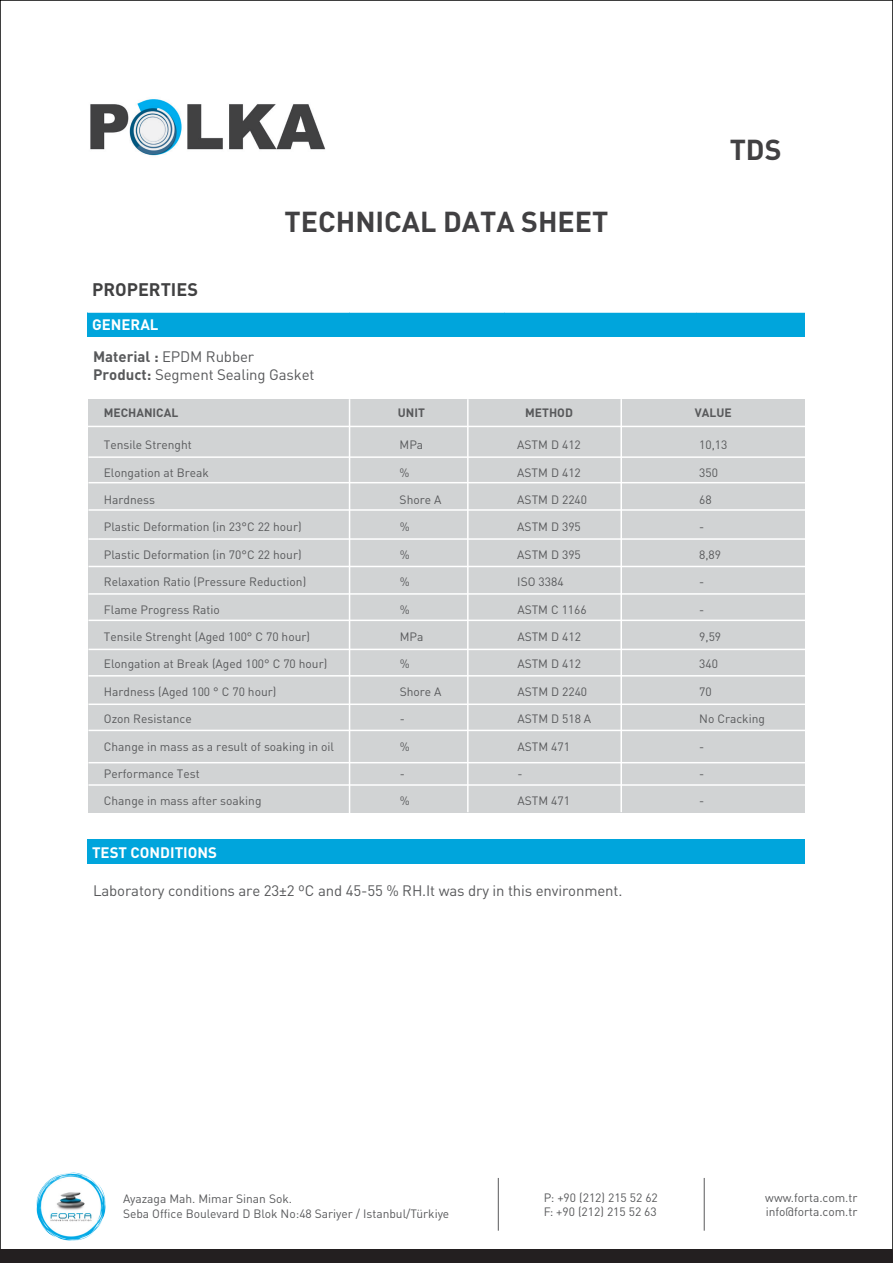
<style>
.page{position:relative;width:893px;height:1263px;background:#fff}
.page>*{position:absolute;margin:0;border:0;box-sizing:border-box;transform-origin:0 0}
.t1{font:700 28.5px "DIN Pro";color:#414042}
.t2{font:700 18px "DIN Pro";color:#414142}
.t3{font:15px/18px "DIN Pro";letter-spacing:-.01em;color:#58595b}
.t4{font:700 15px "DIN Pro";color:#fff}
.t5{font:12px/14.4px "DIN Pro";color:#58595b}
.t6{font:700 12px "DIN";color:#58595b}
.s1{font-weight:700}
</style>
<div class="page">
<img style="left:90px;top:99px;width:236px;height:57px">
<div style="left:0;top:1249px;width:893px;height:14px;background:#231f20"></div>
<div style="left:88px;top:312px;width:717px;height:24px;background:#00a5dc"></div>
<div style="left:88px;top:839px;width:717px;height:25px;background:#00a5dc"></div>
<img style="left:36px;top:1172px;width:70px;height:69px">
<hr style="left:498px;top:1178px;width:1px;height:53px;background:#58595b">
<hr style="left:704px;top:1178px;width:1px;height:53px;background:#58595b">
<hr style="left:87px;top:311px;width:263px;height:2px;background:#fff">
<hr style="left:350px;top:311px;width:155px;height:2px;background:#fff">
<hr style="left:505px;top:311px;width:192px;height:2px;background:#fff">
<hr style="left:697px;top:311px;width:109px;height:2px;background:#fff">
<div style="left:88px;top:399px;width:717px;height:413px;background:#d1d3d4"></div>
<hr style="left:88px;top:426px;width:717px;height:1px;background:#fff">
<hr style="left:88px;top:456px;width:718px;height:2px;background:#fff">
<hr style="left:88px;top:482px;width:718px;height:1px;background:#fff">
<hr style="left:88px;top:509px;width:718px;height:2px;background:#fff">
<hr style="left:88px;top:538px;width:718px;height:2px;background:#fff">
<hr style="left:88px;top:593px;width:718px;height:2px;background:#fff">
<hr style="left:88px;top:566px;width:718px;height:1px;background:#fff">
<hr style="left:88px;top:620px;width:718px;height:1px;background:#fff">
<hr style="left:88px;top:649px;width:718px;height:1px;background:#fff">
<hr style="left:88px;top:675px;width:718px;height:1px;background:#fff">
<hr style="left:88px;top:703px;width:718px;height:2px;background:#fff">
<hr style="left:88px;top:730px;width:718px;height:1px;background:#fff">
<hr style="left:88px;top:762px;width:718px;height:1px;background:#fff">
<hr style="left:88px;top:784px;width:718px;height:2px;background:#fff">
<hr style="left:349px;top:399px;width:1px;height:417px;background:#fff">
<hr style="left:467px;top:399px;width:2px;height:413px;background:#fff">
<hr style="left:620px;top:399px;width:2px;height:413px;background:#fff">
<h2 class="t2" style="left:92px;top:275px;width:107px">PROPERTIES</h2>
<p class="t4" style="left:92px;top:312px;width:68px">GENERAL</p>
<h1 class="t1" style="left:285px;top:198px;width:325px">TECHNICAL DATA SHEET</h1>
<p class="t3" style="left:93px;top:346px;width:223px"><span class="s1">Material :</span> EPDM Rubber<br><span class="s1">Product:</span> Segment Sealing Gasket</p>
<h1 class="t1" style="left:730px;top:126px;width:53px">TDS</h1>
<p class="t6" style="left:104px;top:405px;width:76px">MECHANICAL</p>
<p class="t6" style="left:398px;top:405px;width:29px">UNIT</p>
<p class="t6" style="left:525px;top:405px;width:49px">METHOD</p>
<p class="t6" style="left:695px;top:405px;width:38px">VALUE</p>
<p class="t5" style="left:104px;top:436px;width:89px">Tensile Strenght</p>
<p class="t5" style="left:400px;top:436px;width:25px">MPa</p>
<p class="t5" style="left:517px;top:436px;width:65px">ASTM D 412</p>
<p class="t5" style="left:699px;top:436px;width:30px">10,13</p>
<p class="t5" style="left:104px;top:464px;width:107px">Elongation at Break</p>
<p class="t5" style="left:400px;top:464px;width:11px">%</p>
<p class="t5" style="left:517px;top:464px;width:65px">ASTM D 412</p>
<p class="t5" style="left:699px;top:464px;width:20px">350</p>
<p class="t5" style="left:104px;top:491px;width:53px">Hardness</p>
<p class="t5" style="left:400px;top:491px;width:43px">Shore A</p>
<p class="t5" style="left:517px;top:491px;width:71px">ASTM D 2240</p>
<p class="t5" style="left:699px;top:491px;width:14px">68</p>
<p class="t5" style="left:104px;top:519px;width:199px">Plastic Deformation (in 23°C 22 hour)</p>
<p class="t5" style="left:400px;top:519px;width:11px">%</p>
<p class="t5" style="left:517px;top:519px;width:65px">ASTM D 395</p>
<p class="t5" style="left:699px;top:519px;width:7px">-</p>
<p class="t5" style="left:104px;top:546px;width:199px">Plastic Deformation (in 70°C 22 hour)</p>
<p class="t5" style="left:400px;top:546px;width:11px">%</p>
<p class="t5" style="left:517px;top:546px;width:65px">ASTM D 395</p>
<p class="t5" style="left:699px;top:546px;width:23px">8,89</p>
<p class="t5" style="left:104px;top:573px;width:204px">Relaxation Ratio (Pressure Reduction)</p>
<p class="t5" style="left:400px;top:573px;width:11px">%</p>
<p class="t5" style="left:517px;top:573px;width:48px">ISO 3384</p>
<p class="t5" style="left:699px;top:573px;width:7px">-</p>
<p class="t5" style="left:104px;top:601px;width:118px">Flame Progress Ratio</p>
<p class="t5" style="left:400px;top:601px;width:11px">%</p>
<p class="t5" style="left:517px;top:601px;width:71px">ASTM C 1166</p>
<p class="t5" style="left:699px;top:601px;width:7px">-</p>
<p class="t5" style="left:104px;top:628px;width:208px">Tensile Strenght (Aged 100° C 70 hour)</p>
<p class="t5" style="left:400px;top:628px;width:25px">MPa</p>
<p class="t5" style="left:517px;top:628px;width:65px">ASTM D 412</p>
<p class="t5" style="left:699px;top:628px;width:23px">9,59</p>
<p class="t5" style="left:104px;top:656px;width:225px">Elongation at Break (Aged 100° C 70 hour)</p>
<p class="t5" style="left:400px;top:656px;width:11px">%</p>
<p class="t5" style="left:517px;top:656px;width:65px">ASTM D 412</p>
<p class="t5" style="left:699px;top:656px;width:20px">340</p>
<p class="t5" style="left:104px;top:683px;width:174px">Hardness (Aged 100 ° C 70 hour)</p>
<p class="t5" style="left:400px;top:683px;width:43px">Shore A</p>
<p class="t5" style="left:517px;top:683px;width:71px">ASTM D 2240</p>
<p class="t5" style="left:699px;top:683px;width:14px">70</p>
<p class="t5" style="left:104px;top:710px;width:89px">Ozon Resistance</p>
<p class="t5" style="left:400px;top:710px;width:7px">-</p>
<p class="t5" style="left:517px;top:710px;width:75px">ASTM D 518 A</p>
<p class="t5" style="left:699px;top:710px;width:67px">No Cracking</p>
<p class="t5" style="left:104px;top:738px;width:232px">Change in mass as a result of soaking in oil</p>
<p class="t5" style="left:400px;top:738px;width:11px">%</p>
<p class="t5" style="left:517px;top:738px;width:54px">ASTM 471</p>
<p class="t5" style="left:699px;top:738px;width:7px">-</p>
<p class="t5" style="left:104px;top:765px;width:97px">Performance Test</p>
<p class="t5" style="left:400px;top:765px;width:7px">-</p>
<p class="t5" style="left:517px;top:765px;width:7px">-</p>
<p class="t5" style="left:699px;top:765px;width:7px">-</p>
<p class="t5" style="left:104px;top:793px;width:159px">Change in mass after soaking</p>
<p class="t5" style="left:400px;top:793px;width:11px">%</p>
<p class="t5" style="left:517px;top:793px;width:54px">ASTM 471</p>
<p class="t5" style="left:699px;top:793px;width:7px">-</p>
<p class="t4" style="left:92px;top:840px;width:126px">TEST CONDITIONS</p>
<p class="t3" style="left:93px;top:880px;width:531px">Laboratory conditions are 23±2 ºC and 45-55 % RH.It was dry in this environment.</p>
<p class="t5" style="left:123px;top:1190px;width:328px">Ayazaga Mah. Mimar Sinan Sok.<br>Seba Office Boulevard D Blok No:48 Sariyer / Istanbul/Türkiye</p>
<p class="t5" style="left:544px;top:1189px;width:116px">P: +90 (212) 215 52 62<br>F: +90 (212) 215 52 63</p>
<p class="t5" style="left:765px;top:1189px;width:94px">www.forta.com.tr info@forta.com.tr</p>
</div>
